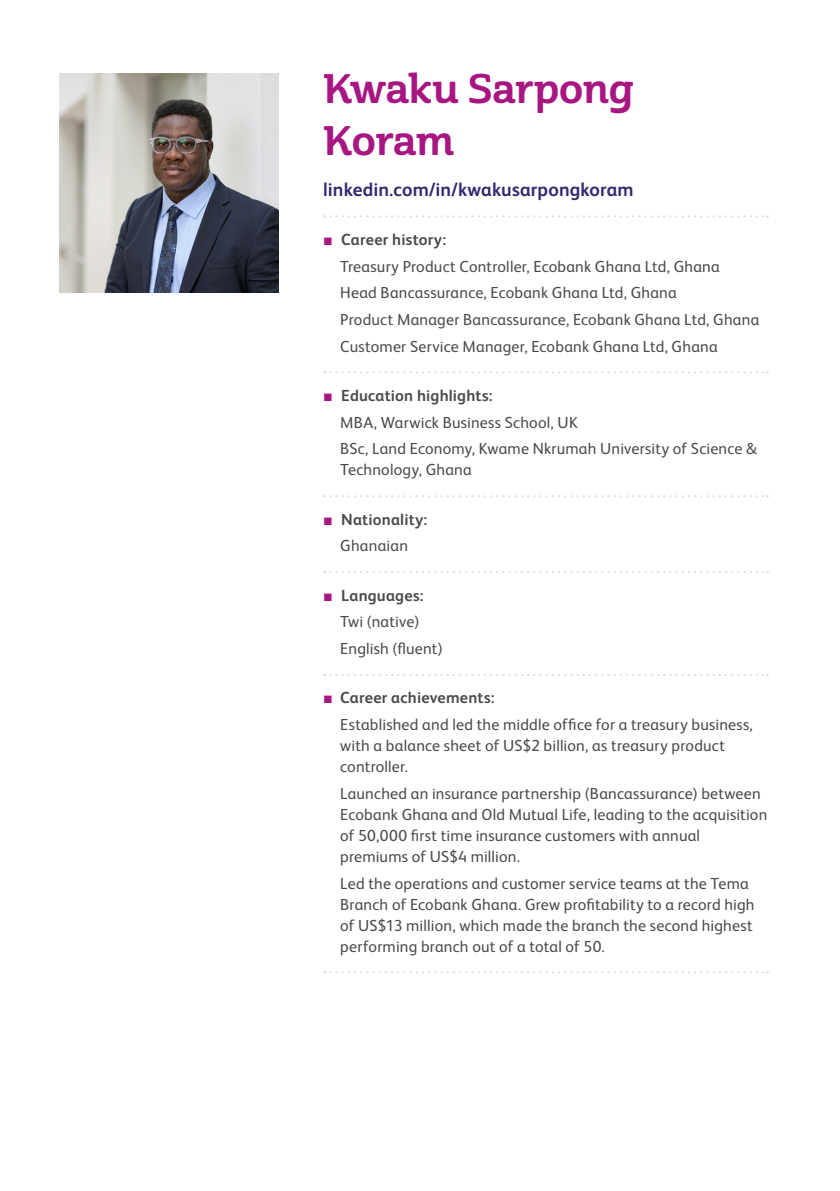
<style>
.page{position:relative;width:840px;height:1191px;background:#fff}
.page>*{position:absolute;margin:0;border:0;box-sizing:border-box;transform-origin:0 0}
.t1{font:40px/52px "Cabrito Semi Nor Bol";letter-spacing:-.005em;color:#a71681}
.t2{font:700 19px "FS Albert";letter-spacing:.005em;color:#312a6f}
.t3{font:16px/26.6px "FS Albert";letter-spacing:.015em;color:#4a4a49}
.t4{font:700 16px/26.6px "FS Albert";letter-spacing:.01em;color:#4a4a49;text-align:center}
.s1{font-family:"Arial";color:#a71681}
.s2{font-weight:700}
.s3{font-family:"Arial";font-weight:400;color:#a71681}
.s4{font-weight:400}
</style>
<div class="page">
<svg style="left:324px;top:215px;width:443px;height:2px"></svg>
<svg style="left:324px;top:371px;width:443px;height:2px"></svg>
<svg style="left:324px;top:495px;width:443px;height:2px"></svg>
<svg style="left:324px;top:571px;width:443px;height:2px"></svg>
<svg style="left:324px;top:674px;width:443px;height:2px"></svg>
<svg style="left:324px;top:971px;width:443px;height:2px"></svg>
<img style="left:59px;top:74px;width:219px;height:219px">
<h1 class="t1" style="left:323px;top:63px;width:312px">Kwaku Sarpong<br>Koram</h1>
<p class="t2" style="left:323px;top:176px;width:312px">linkedin.com/in/kwakusarpongkoram</p>
<p class="t3" style="left:340px;top:225px;width:420px;text-indent:-17px"><span class="s1">■</span> <span class="s2">Career history:<br></span>Treasury Product Controller, Ecobank Ghana Ltd, Ghana Head Bancassurance, Ecobank Ghana Ltd, Ghana<br>Product Manager Bancassurance, Ecobank Ghana Ltd, Ghana Customer Service Manager, Ecobank Ghana Ltd, Ghana</p>
<p class="t3" style="left:340px;top:381px;width:418px;text-indent:-17px"><span class="s1">■</span> <span class="s2">Education highlights:<br></span>MBA, Warwick Business School, UK<br>BSc, Land Economy, Kwame Nkrumah University of Science &amp;</p>
<p class="t3" style="left:340px;top:456px;width:133px">Technology, Ghana</p>
<p class="t4" style="left:323px;top:505px;width:106px"><span class="s3">■</span> Nationality:<br><span class="s4">Ghanaian</span></p>
<p class="t3" style="left:340px;top:581px;width:104px;text-indent:-17px"><span class="s1">■</span> <span class="s2">Languages:<br></span>Twi (native)<br>English (fluent)</p>
<p class="t3" style="left:340px;top:684px;width:414px;text-indent:-17px"><span class="s1">■</span> <span class="s2">Career achievements:<br></span>Established and led the middle office for a treasury business,</p>
<p class="t3" style="left:340px;top:734px;width:386px;line-height:21px">with a balance sheet of US$2 billion, as treasury product controller.</p>
<p class="t3" style="left:340px;top:782px;width:428px;line-height:21px">Launched an insurance partnership (Bancassurance) between Ecobank Ghana and Old Mutual Life, leading to the acquisition of 50,000 first time insurance customers with annual premiums of US$4 million.</p>
<p class="t3" style="left:340px;top:871px;width:415px;line-height:21px">Led the operations and customer service teams at the Tema Branch of Ecobank Ghana. Grew profitability to a record high of US$13 million, which made the branch the second highest performing branch out of a total of 50.</p>
</div>
